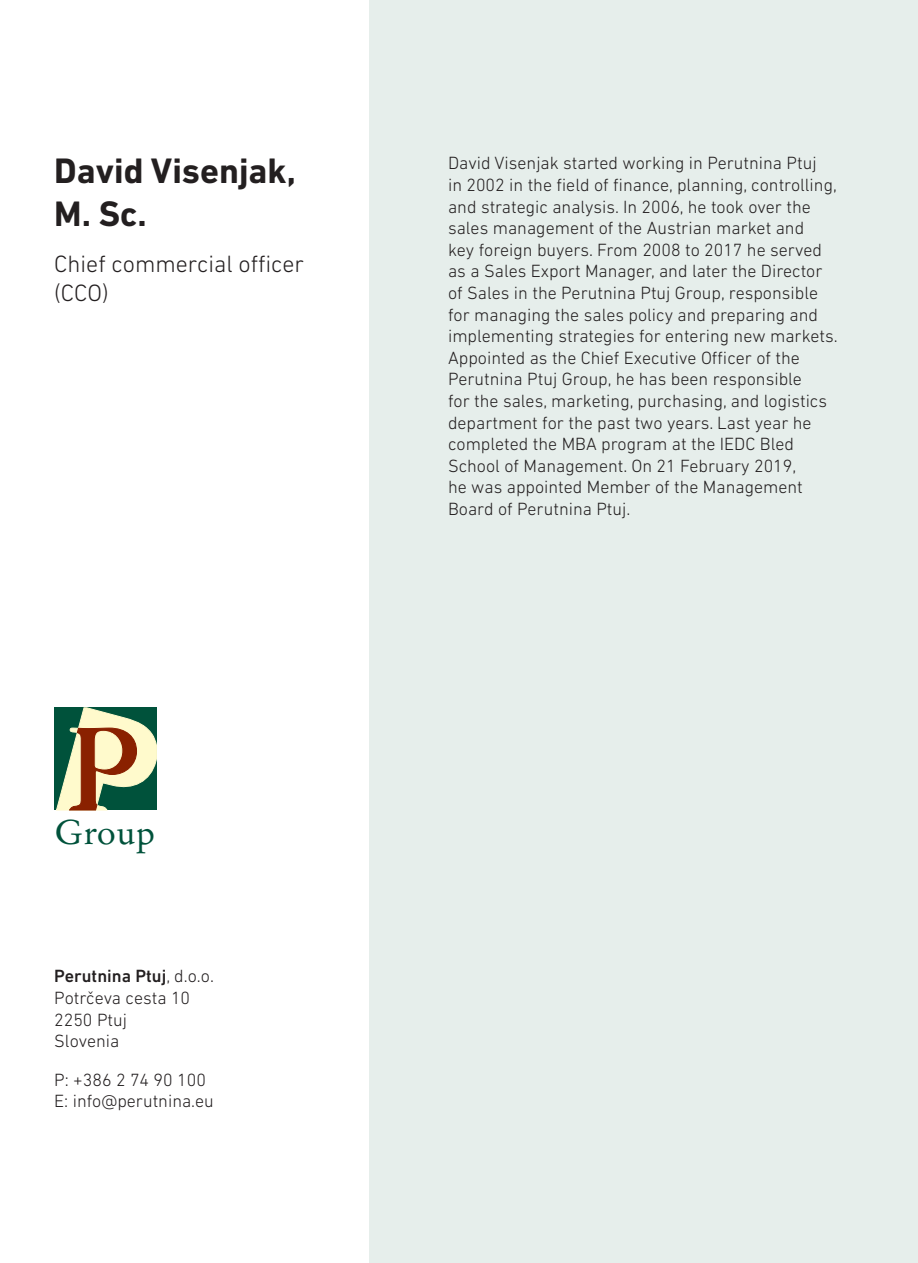
<style>
.page{position:relative;width:918px;height:1263px;background:#fff}
.page>*{position:absolute;margin:0;border:0;box-sizing:border-box;transform-origin:0 0}
.Ime{font:700 36px/43.2px "DIN Next LT Pro";color:#231f20}
.t1{font:36px "Garamond No 2 TEE";letter-spacing:.02em;color:#00523b}
.Podjetje{font:300 24px/28.8px "DIN Next LT Pro";color:#231f20}
.Body_-_en{font:300 18px/21.6px "DIN Next LT Pro";color:#231f20}
.s1{font-weight:500}
</style>
<div class="page">
<div style="left:370px;top:0;width:548px;height:1263px;background:#e6eeeb"></div>
<svg style="left:56px;top:708px;width:101px;height:102px"></svg>
<p class="Ime" style="left:54px;top:149px;width:243px">David Visenjak,<br>M. Sc.</p>
<p class="Podjetje" style="left:54px;top:249px;width:251px">Chief commercial officer (CCO)</p>
<h1 class="t1" style="left:55px;top:811px;width:101px">Group</h1>
<p class="Body_-_en" style="left:54px;top:965px;width:161px"><span class="s1">Perutnina Ptuj</span>, d.o.o.<br>Potrčeva cesta 10<br>2250 Ptuj<br>Slovenia</p>
<p class="Body_-_en" style="left:54px;top:1069px;width:161px">P: +386 2 74 90 100<br>E: info@perutnina.eu</p>
<p class="Body_-_en" style="left:448px;top:152px;width:391px">David Visenjak started working in Perutnina Ptuj<br>in 2002 in the field of finance, planning, controlling, and strategic analysis. In 2006, he took over the sales management of the Austrian market and<br>key foreign buyers. From 2008 to 2017 he served as a Sales Export Manager, and later the Director of Sales in the Perutnina Ptuj Group, responsible for managing the sales policy and preparing and implementing strategies for entering new markets.<br>Appointed as the Chief Executive Officer of the Perutnina Ptuj Group, he has been responsible<br>for the sales, marketing, purchasing, and logistics department for the past two years. Last year he completed the MBA program at the IEDC Bled School of Management. On 21 February 2019,<br>he was appointed Member of the Management Board of Perutnina Ptuj.</p>
</div>
